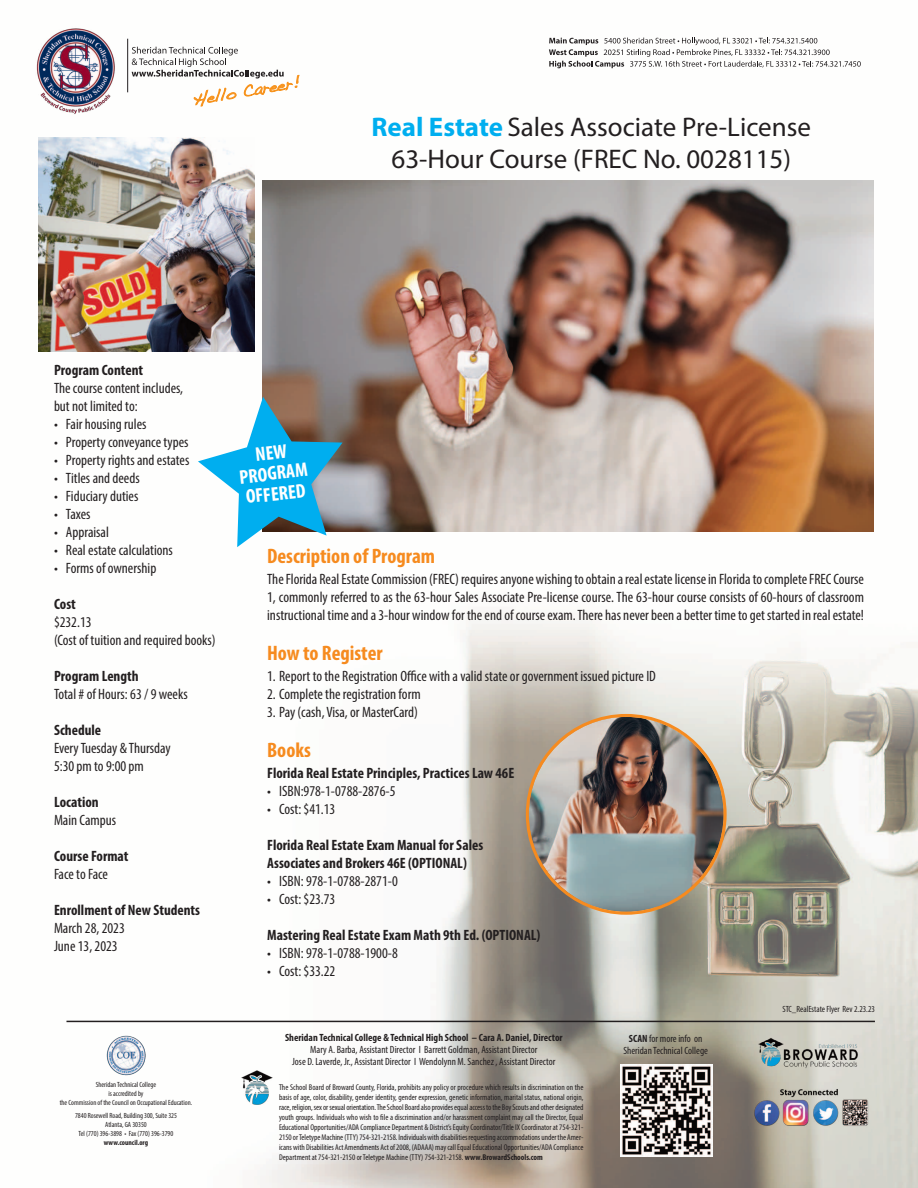
<style>
.page{position:relative;width:918px;height:1188px;background:#fff}
.page>*{position:absolute;margin:0;border:0;box-sizing:border-box;transform-origin:0 0}
.t1{font:27px "Myriad Pro";color:#231f20}
.t2{font:700 condensed 21px "Myriad Pro";color:#f68b1f}
.t3{font:700 condensed 19.95px "Myriad Pro";color:#fff}
.t4{font:condensed 15px/18px "Myriad Pro";color:#231f20}
.t5{font:700 condensed 15px/18px "Myriad Pro";color:#231f20}
.t6{font:condensed 10.5px/12px "Myriad Pro";color:#231f20;text-align:center}
.t7{font:700 condensed 10.5px "Myriad Pro";color:#231f20}
.t8{font:condensed 9px "Myriad Pro";color:#231f20}
.t9{font:condensed 8.4px/10.1px "Myriad Pro";color:#231f20;text-align:justify}
.t10{font:condensed 7.5px/9px "Myriad Pro";color:#231f20;text-align:center}
.t11{font:700 condensed 7.5px "Myriad Pro";color:#231f20}
.s1{font-weight:700;color:#00aeef}
.s2{font-weight:700}
</style>
<div class="page">
<img style="left:38px;top:37px;width:880px;height:1151px">
<img style="left:263px;top:181px;width:610px;height:351px">
<img style="left:38px;top:137px;width:217px;height:214px">
<hr style="left:127px;top:39px;width:1px;height:53px;background:#231f20">
<svg style="left:132px;top:47px;width:168px;height:60px"></svg>
<img style="left:36px;top:28px;width:80px;height:87px">
<svg style="left:549px;top:38px;width:312px;height:30px"></svg>
<img style="left:750px;top:1087px;width:123px;height:41px">
<img style="left:758px;top:1037px;width:101px;height:33px">
<img style="left:105px;top:1035px;width:44px;height:42px">
<img style="left:240px;top:1070px;width:34px;height:35px">
<img style="left:620px;top:1065px;width:93px;height:92px">
<img style="left:526px;top:714px;width:201px;height:201px">
<hr style="left:66px;top:1021px;width:809px;height:1px;background:#231f20">
<svg style="left:198px;top:397px;width:145px;height:150px"></svg>
<p class="t1" style="left:372px;top:111px;width:441px"><span class="s1">Real Estate</span> Sales Associate Pre-License</p>
<p class="t1" style="left:392px;top:143px;width:401px">63-Hour Course (FREC No. 0028115)</p>
<p class="t5" style="left:54px;top:362px;width:91px">Program Content</p>
<p class="t4" style="left:54px;top:380px;width:131px">The course content includes, but not limited to:</p>
<p class="t4" style="left:54px;top:416px;width:94px">• Fair housing rules</p>
<p class="t4" style="left:54px;top:434px;width:136px">• Property conveyance types</p>
<p class="t4" style="left:54px;top:452px;width:137px">• Property rights and estates</p>
<p class="t4" style="left:54px;top:470px;width:87px">• Titles and deeds</p>
<p class="t4" style="left:54px;top:488px;width:86px">• Fiduciary duties</p>
<p class="t4" style="left:54px;top:506px;width:38px">• Taxes</p>
<p class="t4" style="left:54px;top:524px;width:56px">• Appraisal</p>
<p class="t4" style="left:54px;top:542px;width:121px">• Real estate calculations</p>
<p class="t4" style="left:54px;top:560px;width:104px">• Forms of ownership</p>
<p class="t5" style="left:54px;top:596px;width:23px">Cost</p>
<p class="t4" style="left:54px;top:614px;width:39px">$232.13</p>
<p class="t4" style="left:54px;top:632px;width:163px">(Cost of tuition and required books)</p>
<p class="t5" style="left:54px;top:668px;width:86px">Program Length</p>
<p class="t4" style="left:54px;top:686px;width:135px">Total # of Hours: 63 / 9 weeks</p>
<p class="t5" style="left:54px;top:722px;width:49px">Schedule</p>
<p class="t4" style="left:54px;top:740px;width:118px">Every Tuesday &amp; Thursday</p>
<p class="t4" style="left:54px;top:758px;width:91px">5:30 pm to 9:00 pm</p>
<p class="t5" style="left:54px;top:794px;width:46px">Location</p>
<p class="t4" style="left:54px;top:812px;width:64px">Main Campus</p>
<p class="t5" style="left:54px;top:848px;width:76px">Course Format</p>
<p class="t4" style="left:54px;top:866px;width:56px">Face to Face</p>
<p class="t5" style="left:54px;top:902px;width:148px">Enrollment of New Students</p>
<p class="t4" style="left:54px;top:920px;width:72px">March 28, 2023</p>
<p class="t4" style="left:54px;top:938px;width:65px">June 13, 2023</p>
<p class="t10" style="left:96px;top:1081px;width:62px">Sheridan Technical College</p>
<p class="t10" style="left:60px;top:1090px;width:134px">is accredited by<br>the Commission of the Council on Occupational Education.</p>
<p class="t10" style="left:75px;top:1111px;width:103px">7840 Rosewell Road, Building 300, Suite 325</p>
<p class="t10" style="left:105px;top:1120px;width:43px">Atlanta, GA 30350</p>
<p class="t10" style="left:79px;top:1129px;width:96px">Tel (770) 396-3898 • Fax (770) 396-3790</p>
<p class="t11" style="left:104px;top:1140px;width:46px">www.council.org</p>
<p class="t3" style="left:239px;top:470px;width:70px;rotate:-6deg">PROGRAM</p>
<p class="t3" style="left:245px;top:490px;width:61px;rotate:-6deg">OFFERED</p>
<p class="t2" style="left:267px;top:548px;width:170px">Description of Program</p>
<p class="t4" style="left:267px;top:571px;width:598px;text-align:justify">The Florida Real Estate Commission (FREC) requires anyone wishing to obtain a real estate license in Florida to complete FREC Course 1, commonly referred to as the 63-hour Sales Associate Pre-license course. The 63-hour course consists of 60-hours of classroom instructional time and a 3-hour window for the end of course exam. There has never been a better time to get started in real estate!</p>
<p class="t2" style="left:267px;top:646px;width:117px">How to Register</p>
<p class="t4" style="left:267px;top:668px;width:390px">1. Report to the Registration Office with a valid state or government issued picture ID</p>
<p class="t4" style="left:267px;top:686px;width:155px">2. Complete the registration form</p>
<p class="t4" style="left:267px;top:704px;width:152px">3. Pay (cash, Visa, or MasterCard)</p>
<p class="t2" style="left:267px;top:743px;width:45px">Books</p>
<p class="t5" style="left:267px;top:765px;width:249px">Florida Real Estate Principles, Practices Law 46E</p>
<p class="t4" style="left:267px;top:783px;width:130px">• ISBN:978-1-0788-2876-5</p>
<p class="t4" style="left:267px;top:801px;width:70px">• Cost: $41.13</p>
<p class="t5" style="left:267px;top:837px;width:218px">Florida Real Estate Exam Manual for Sales<br>Associates and Brokers 46E (OPTIONAL)</p>
<p class="t4" style="left:267px;top:873px;width:132px">• ISBN: 978-1-0788-2871-0</p>
<p class="t4" style="left:267px;top:891px;width:70px">• Cost: $23.73</p>
<p class="t5" style="left:267px;top:927px;width:275px">Mastering Real Estate Exam Math 9th Ed. (OPTIONAL)</p>
<p class="t4" style="left:267px;top:945px;width:132px">• ISBN: 978-1-0788-1900-8</p>
<p class="t4" style="left:267px;top:963px;width:70px">• Cost: $33.22</p>
<p class="t7" style="left:285px;top:1033px;width:279px">Sheridan Technical College &amp; Technical High School – Cara A. Daniel, Director</p>
<p class="t6" style="left:292px;top:1044px;width:265px">Mary A. Barba, Assistant Director I Barrett Goldman, Assistant Director<br>Jose D. Laverde, Jr., Assistant Director I Wendolynn M. Sanchez , Assistant Director</p>
<p class="t9" style="left:279px;top:1083px;width:306px">The School Board of Broward County, Florida, prohibits any policy or procedure which results in discrimination on the basis of age, color, disability, gender identity, gender expression, genetic information, marital status, national origin, race, religion, sex or sexual orientation. The School Board also provides equal access to the Boy Scouts and other designated youth groups. Individuals who wish to file a discrimination and/or harassment complaint may call the Director, Equal Educational Opportunities/ADA Compliance Department &amp; District’s Equity Coordinator/Title IX Coordinator at 754-321- 2150 or Teletype Machine (TTY) 754-321-2158. Individuals with disabilities requesting accommodations under the Amer&shy;icans with Disabilities Act Amendments Act of 2008, (ADAAA) may call Equal Educational Opportunities/ADA Compliance Department at 754-321-2150 or Teletype Machine (TTY) 754-321-2158. <span class="s2">www.BrowardSchools.com</span></p>
<p class="t6" style="left:629px;top:1033px;width:75px"><span class="s2">SCAN</span> for more info on</p>
<p class="t6" style="left:623px;top:1046px;width:86px">Sheridan Technical College</p>
<p class="t8" style="left:782px;top:1006px;width:94px">STC_RealEstate Flyer Rev 2.23.23</p>
</div>
